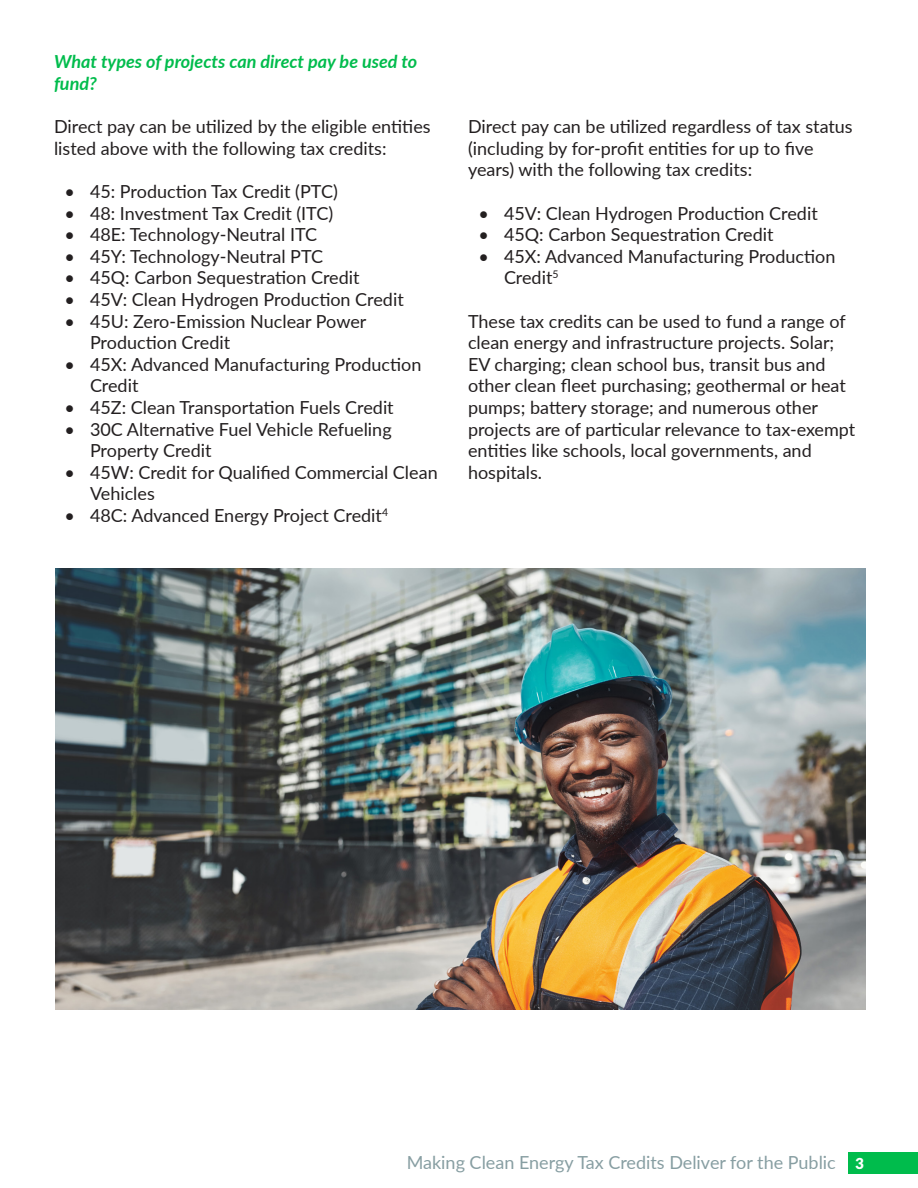
<style>
.page{position:relative;width:918px;height:1188px;background:#fff}
.page>*{position:absolute;margin:0;border:0;box-sizing:border-box;transform-origin:0 0}
.t1{font:18px/21.6px "Lato";color:#231f20}
.t2{font:18px "Lato";color:#879ea2}
.t3{font:italic 700 18px/21.6px "Lato";color:#00bc4c}
.s1{font-weight:900;font-size:15px;color:#fff}
</style>
<div class="page">
<div style="left:848px;top:1152px;width:70px;height:22px;background:#00bc4c"></div>
<img style="left:56px;top:569px;width:810px;height:441px">
<p class="t3" style="left:54px;top:50px;width:365px">What types of projects can direct pay be used to fund?</p>
<p class="t1" style="left:54px;top:115px;width:378px">Direct pay can be utilized by the eligible entities listed above with the following tax credits:</p>
<p class="t1" style="left:64px;top:180px;width:275px">• 45: Production Tax Credit (PTC)</p>
<p class="t1" style="left:64px;top:202px;width:270px">• 48: Investment Tax Credit (ITC)</p>
<p class="t1" style="left:64px;top:223px;width:254px">• 48E: Technology-Neutral ITC</p>
<p class="t1" style="left:64px;top:245px;width:260px">• 45Y: Technology-Neutral PTC</p>
<p class="t1" style="left:64px;top:266px;width:297px">• 45Q: Carbon Sequestration Credit</p>
<p class="t1" style="left:64px;top:288px;width:341px">• 45V: Clean Hydrogen Production Credit</p>
<p class="t1" style="left:90px;top:310px;width:278px;text-indent:-26px">• 45U: Zero-Emission Nuclear Power<br>Production Credit</p>
<p class="t1" style="left:90px;top:353px;width:333px;text-indent:-26px">• 45X: Advanced Manufacturing Production<br>Credit</p>
<p class="t1" style="left:64px;top:396px;width:331px">• 45Z: Clean Transportation Fuels Credit</p>
<p class="t1" style="left:90px;top:418px;width:303px;text-indent:-26px">• 30C Alternative Fuel Vehicle Refueling<br>Property Credit</p>
<p class="t1" style="left:90px;top:461px;width:349px;text-indent:-26px">• 45W: Credit for Qualified Commercial Clean<br>Vehicles</p>
<p class="t1" style="left:64px;top:504px;width:325px">• 48C: Advanced Energy Project Credit<sup>4</sup></p>
<p class="t1" style="left:468px;top:115px;width:386px">Direct pay can be utilized regardless of tax status (including by for-profit entities for up to five years) with the following tax credits:</p>
<p class="t1" style="left:478px;top:202px;width:341px">• 45V: Clean Hydrogen Production Credit</p>
<p class="t1" style="left:478px;top:223px;width:297px">• 45Q: Carbon Sequestration Credit</p>
<p class="t1" style="left:504px;top:245px;width:333px;text-indent:-26px">• 45X: Advanced Manufacturing Production<br>Credit<sup>5</sup></p>
<p class="t1" style="left:468px;top:310px;width:389px">These tax credits can be used to fund a range of clean energy and infrastructure projects. Solar; EV charging; clean school bus, transit bus and other clean fleet purchasing; geothermal or heat pumps; battery storage; and numerous other projects are of particular relevance to tax-exempt entities like schools, local governments, and hospitals.</p>
<p class="t2" style="left:407px;top:1150px;width:458px">Making Clean Energy Tax Credits Deliver for the Public <span class="s1">3</span></p>
</div>
